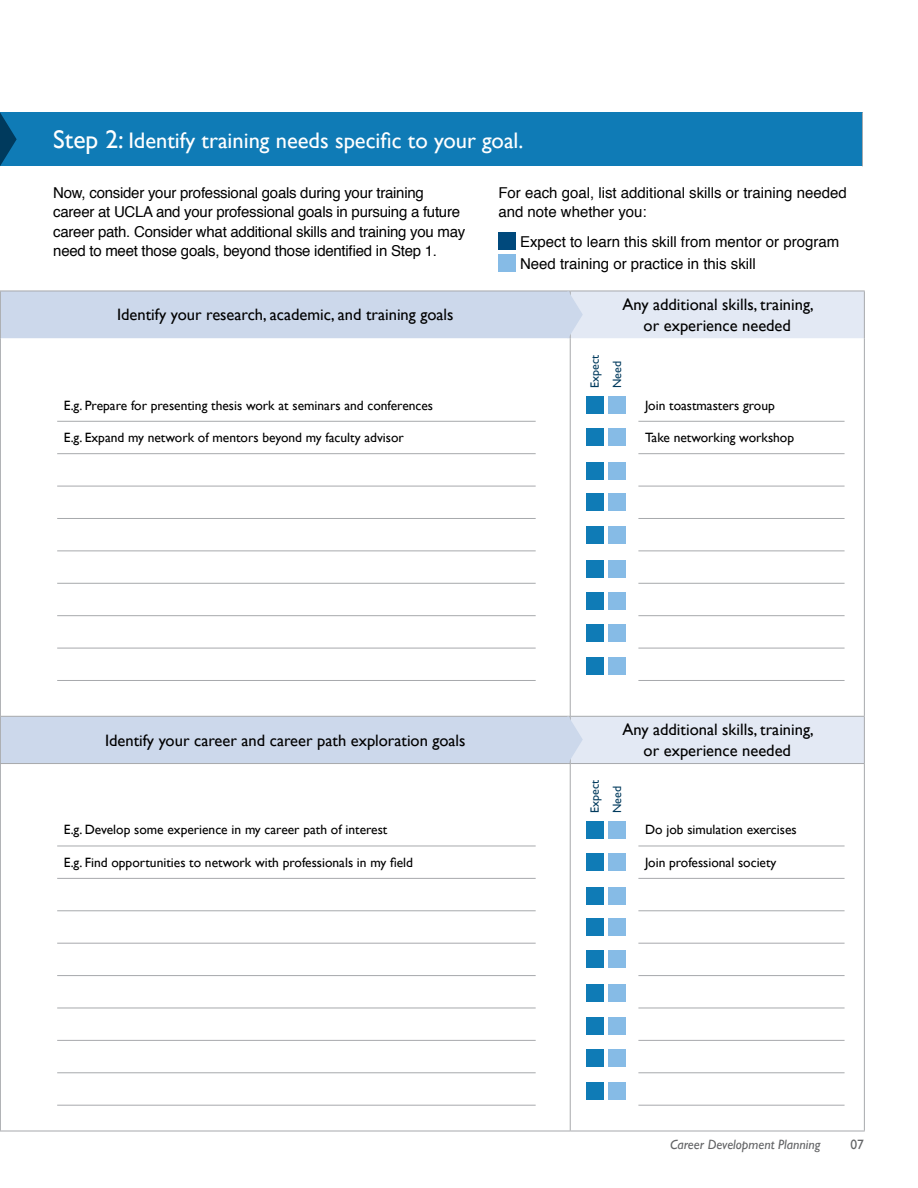
<style>
.page{position:relative;width:918px;height:1188px;background:#fff}
.page>*{position:absolute;margin:0;border:0;box-sizing:border-box;transform-origin:0 0}
.t1{font:22.5px "Gill Sans";color:#fff}
.t2{font:16.5px/21px "Gill Sans";color:#000;text-align:center}
.t3{font:15px/19.5px "Helvetica";letter-spacing:-.015em;color:#000}
.t4{font:13.5px "Gill Sans";color:#000}
.t5{font:italic 13.5px "Gill Sans";color:#636466}
.t6{font:13.5px "Gill Sans";color:#636466}
.t7{font:12px/22.5px "Gill Sans";color:#003a5d}
.s1{font-size:25.5px}
</style>
<div class="page">
<div style="left:0;top:112px;width:862px;height:54px;background:#0f7bb6"></div>
<hr style="left:862px;top:112px;width:1px;height:54px;background:#a7a9ac">
<div style="left:498px;top:232px;width:18px;height:18px;background:#00497c"></div>
<div style="left:498px;top:255px;width:18px;height:17px;background:#86bbe6"></div>
<svg style="left:1px;top:292px;width:569px;height:471px"></svg>
<svg style="left:571px;top:292px;width:293px;height:471px"></svg>
<hr style="left:0;top:291px;width:570px;height:1px;background:#a7a9ac">
<hr style="left:0;top:291px;width:1px;height:47px;background:#a7a9ac">
<hr style="left:0;top:338px;width:1px;height:378px;background:#a7a9ac">
<hr style="left:570px;top:291px;width:295px;height:1px;background:#a7a9ac">
<hr style="left:570px;top:338px;width:1px;height:378px;background:#a7a9ac">
<hr style="left:864px;top:291px;width:1px;height:47px;background:#a7a9ac">
<hr style="left:864px;top:338px;width:1px;height:378px;background:#a7a9ac">
<hr style="left:0;top:716px;width:570px;height:1px;background:#a7a9ac">
<hr style="left:0;top:717px;width:1px;height:46px;background:#a7a9ac">
<hr style="left:570px;top:716px;width:295px;height:1px;background:#a7a9ac">
<hr style="left:864px;top:717px;width:1px;height:46px;background:#a7a9ac">
<hr style="left:0;top:763px;width:570px;height:1px;background:#a7a9ac">
<hr style="left:0;top:764px;width:1px;height:367px;background:#a7a9ac">
<hr style="left:570px;top:763px;width:295px;height:1px;background:#a7a9ac">
<hr style="left:570px;top:764px;width:1px;height:367px;background:#a7a9ac">
<hr style="left:864px;top:764px;width:1px;height:367px;background:#a7a9ac">
<hr style="left:0;top:1131px;width:570px;height:1px;background:#a7a9ac">
<hr style="left:570px;top:1131px;width:295px;height:1px;background:#a7a9ac">
<hr style="left:57px;top:421px;width:479px;height:1px;background:#a7a9ac">
<hr style="left:57px;top:453px;width:479px;height:1px;background:#a7a9ac">
<hr style="left:57px;top:486px;width:479px;height:1px;background:#a7a9ac">
<hr style="left:57px;top:518px;width:479px;height:1px;background:#a7a9ac">
<hr style="left:57px;top:551px;width:479px;height:1px;background:#a7a9ac">
<hr style="left:57px;top:583px;width:479px;height:1px;background:#a7a9ac">
<hr style="left:57px;top:615px;width:479px;height:1px;background:#a7a9ac">
<hr style="left:57px;top:648px;width:479px;height:1px;background:#a7a9ac">
<hr style="left:57px;top:680px;width:479px;height:1px;background:#a7a9ac">
<hr style="left:638px;top:421px;width:207px;height:1px;background:#a7a9ac">
<hr style="left:638px;top:453px;width:207px;height:1px;background:#a7a9ac">
<hr style="left:638px;top:486px;width:207px;height:1px;background:#a7a9ac">
<hr style="left:638px;top:518px;width:207px;height:1px;background:#a7a9ac">
<hr style="left:638px;top:551px;width:207px;height:1px;background:#a7a9ac">
<hr style="left:638px;top:583px;width:207px;height:1px;background:#a7a9ac">
<hr style="left:638px;top:615px;width:207px;height:1px;background:#a7a9ac">
<hr style="left:638px;top:648px;width:207px;height:1px;background:#a7a9ac">
<hr style="left:638px;top:680px;width:207px;height:1px;background:#a7a9ac">
<div style="left:586px;top:397px;width:18px;height:17px;background:#0f7bb6"></div>
<div style="left:608px;top:397px;width:17px;height:17px;background:#86bbe6"></div>
<div style="left:586px;top:429px;width:18px;height:17px;background:#0f7bb6"></div>
<div style="left:608px;top:429px;width:17px;height:17px;background:#86bbe6"></div>
<div style="left:586px;top:463px;width:18px;height:17px;background:#0f7bb6"></div>
<div style="left:608px;top:463px;width:17px;height:17px;background:#86bbe6"></div>
<div style="left:586px;top:493px;width:18px;height:18px;background:#0f7bb6"></div>
<div style="left:608px;top:493px;width:17px;height:18px;background:#86bbe6"></div>
<div style="left:586px;top:526px;width:18px;height:17px;background:#0f7bb6"></div>
<div style="left:608px;top:526px;width:17px;height:17px;background:#86bbe6"></div>
<div style="left:586px;top:560px;width:18px;height:17px;background:#0f7bb6"></div>
<div style="left:608px;top:560px;width:17px;height:17px;background:#86bbe6"></div>
<div style="left:586px;top:592px;width:18px;height:18px;background:#0f7bb6"></div>
<div style="left:608px;top:592px;width:17px;height:18px;background:#86bbe6"></div>
<div style="left:586px;top:625px;width:18px;height:17px;background:#0f7bb6"></div>
<div style="left:608px;top:625px;width:17px;height:17px;background:#86bbe6"></div>
<div style="left:586px;top:657px;width:18px;height:17px;background:#0f7bb6"></div>
<div style="left:608px;top:657px;width:17px;height:17px;background:#86bbe6"></div>
<hr style="left:57px;top:846px;width:479px;height:1px;background:#a7a9ac">
<hr style="left:57px;top:878px;width:479px;height:1px;background:#a7a9ac">
<hr style="left:57px;top:910px;width:479px;height:1px;background:#a7a9ac">
<hr style="left:57px;top:943px;width:479px;height:1px;background:#a7a9ac">
<hr style="left:57px;top:975px;width:479px;height:1px;background:#a7a9ac">
<hr style="left:57px;top:1008px;width:479px;height:1px;background:#a7a9ac">
<hr style="left:57px;top:1040px;width:479px;height:1px;background:#a7a9ac">
<hr style="left:57px;top:1072px;width:479px;height:1px;background:#a7a9ac">
<hr style="left:57px;top:1105px;width:479px;height:1px;background:#a7a9ac">
<hr style="left:638px;top:846px;width:207px;height:1px;background:#a7a9ac">
<hr style="left:638px;top:878px;width:207px;height:1px;background:#a7a9ac">
<hr style="left:638px;top:910px;width:207px;height:1px;background:#a7a9ac">
<hr style="left:638px;top:943px;width:207px;height:1px;background:#a7a9ac">
<hr style="left:638px;top:975px;width:207px;height:1px;background:#a7a9ac">
<hr style="left:638px;top:1008px;width:207px;height:1px;background:#a7a9ac">
<hr style="left:638px;top:1040px;width:207px;height:1px;background:#a7a9ac">
<hr style="left:638px;top:1072px;width:207px;height:1px;background:#a7a9ac">
<hr style="left:638px;top:1105px;width:207px;height:1px;background:#a7a9ac">
<div style="left:586px;top:821px;width:18px;height:18px;background:#0f7bb6"></div>
<div style="left:608px;top:821px;width:17px;height:18px;background:#86bbe6"></div>
<div style="left:586px;top:853px;width:18px;height:18px;background:#0f7bb6"></div>
<div style="left:608px;top:853px;width:17px;height:18px;background:#86bbe6"></div>
<div style="left:586px;top:888px;width:18px;height:17px;background:#0f7bb6"></div>
<div style="left:608px;top:888px;width:17px;height:17px;background:#86bbe6"></div>
<div style="left:586px;top:918px;width:18px;height:17px;background:#0f7bb6"></div>
<div style="left:608px;top:918px;width:17px;height:17px;background:#86bbe6"></div>
<div style="left:586px;top:951px;width:18px;height:17px;background:#0f7bb6"></div>
<div style="left:608px;top:951px;width:17px;height:17px;background:#86bbe6"></div>
<div style="left:586px;top:985px;width:18px;height:17px;background:#0f7bb6"></div>
<div style="left:608px;top:985px;width:17px;height:17px;background:#86bbe6"></div>
<div style="left:586px;top:1017px;width:18px;height:17px;background:#0f7bb6"></div>
<div style="left:608px;top:1017px;width:17px;height:17px;background:#86bbe6"></div>
<div style="left:586px;top:1050px;width:18px;height:17px;background:#0f7bb6"></div>
<div style="left:608px;top:1050px;width:17px;height:17px;background:#86bbe6"></div>
<div style="left:586px;top:1082px;width:18px;height:17px;background:#0f7bb6"></div>
<div style="left:608px;top:1082px;width:17px;height:17px;background:#86bbe6"></div>
<svg style="left:0;top:112px;width:17px;height:54px"></svg>
<svg style="left:559px;top:716px;width:24px;height:48px"></svg>
<svg style="left:559px;top:291px;width:24px;height:48px"></svg>
<h1 class="t1" style="left:53px;top:127px;width:472px"><span class="s1">Step 2:</span> Identify training needs specific to your goal.</h1>
<p class="t3" style="left:53px;top:184px;width:414px">Now, consider your professional goals during your training career at UCLA and your professional goals in pursuing a future career path. Consider what additional skills and training you may need to meet those goals, beyond those identified in Step 1.</p>
<p class="t3" style="left:498px;top:184px;width:350px">For each goal, list additional skills or training needed and note whether you:</p>
<p class="t3" style="left:520px;top:231px;width:321px;line-height:22.5px">Expect to learn this skill from mentor or program<br>Need training or practice in this skill</p>
<p class="t2" style="left:117px;top:304px;width:338px">Identify your research, academic, and training goals</p>
<p class="t2" style="left:623px;top:294px;width:193px">Any additional skills, training, or experience needed</p>
<p class="t4" style="left:64px;top:397px;width:371px">E.g. Prepare for presenting thesis work at seminars and conferences</p>
<p class="t4" style="left:64px;top:430px;width:341px">E.g. Expand my network of mentors beyond my faculty advisor</p>
<p class="t7" style="left:583px;top:388px;width:34px;rotate:-90deg">Expect<br>Need</p>
<p class="t4" style="left:645px;top:397px;width:131px">Join toastmasters group</p>
<p class="t4" style="left:645px;top:430px;width:150px">Take networking workshop</p>
<p class="t2" style="left:105px;top:729px;width:362px">Identify your career and career path exploration goals</p>
<p class="t2" style="left:623px;top:719px;width:193px">Any additional skills, training, or experience needed</p>
<p class="t4" style="left:64px;top:822px;width:325px">E.g. Develop some experience in my career path of interest</p>
<p class="t4" style="left:64px;top:854px;width:351px">E.g. Find opportunities to network with professionals in my field</p>
<p class="t7" style="left:583px;top:813px;width:35px;rotate:-90deg">Expect<br>Need</p>
<p class="t4" style="left:645px;top:822px;width:153px">Do job simulation exercises</p>
<p class="t4" style="left:645px;top:854px;width:133px">Join professional society</p>
<p class="t5" style="left:670px;top:1137px;width:152px">Career Development Planning</p>
<p class="t6" style="left:851px;top:1136px;width:15px">07</p>
</div>
